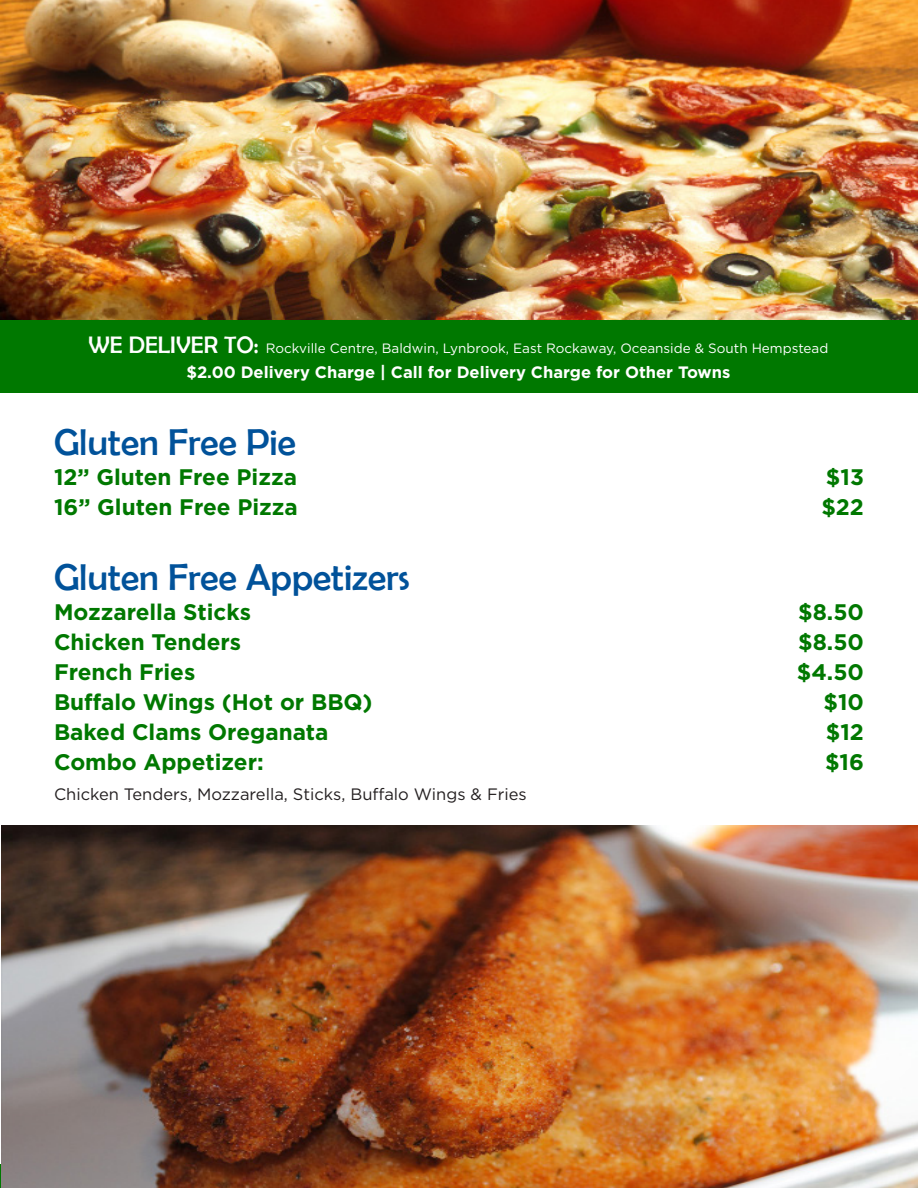
<style>
.page{position:relative;width:918px;height:1188px;background:#fff}
.page>*{position:absolute;margin:0;border:0;box-sizing:border-box;transform-origin:0 0}
.t1{font:37.5px "Berlin Sans FB";color:#01529a}
.t2{font:700 22.5px "Gotham";color:#007800}
.t3{font:700 16.5px "Gotham";color:#fff}
.t4{font:16.5px "Gotham";color:#231f20}
.t5{font:13.5px "Gotham";color:#fff}
.s1{font-family:"Berlin Sans FB";font-size:24px}
</style>
<div class="page">
<img style="left:0;top:0;width:918px;height:320px">
<img style="left:1px;top:825px;width:917px;height:363px">
<div style="left:0;top:320px;width:918px;height:73px;background:#007800"></div>
<p class="t5" style="left:88px;top:339px;width:742px"><span class="s1">WE DELIVER TO:</span> Rockville Centre, Baldwin, Lynbrook, East Rockaway, Oceanside &amp; South Hempstead</p>
<p class="t3" style="left:186px;top:362px;width:546px">$2.00 Delivery Charge | Call for Delivery Charge for Other Towns</p>
<p class="t1" style="left:54px;top:421px;width:243px">Gluten Free Pie</p>
<p class="t2" style="left:54px;top:462px;width:245px">12” Gluten Free Pizza</p>
<p class="t2" style="left:826px;top:462px;width:40px">$13</p>
<p class="t2" style="left:54px;top:492px;width:245px">16” Gluten Free Pizza</p>
<p class="t2" style="left:821px;top:492px;width:44px">$22</p>
<p class="t1" style="left:54px;top:556px;width:357px">Gluten Free Appetizers</p>
<p class="t2" style="left:54px;top:597px;width:199px">Mozzarella Sticks</p>
<p class="t2" style="left:798px;top:597px;width:67px">$8.50</p>
<p class="t2" style="left:54px;top:627px;width:189px">Chicken Tenders</p>
<p class="t2" style="left:798px;top:627px;width:67px">$8.50</p>
<p class="t2" style="left:54px;top:657px;width:143px">French Fries</p>
<p class="t2" style="left:797px;top:657px;width:69px">$4.50</p>
<p class="t2" style="left:54px;top:687px;width:320px">Buffalo Wings (Hot or BBQ)</p>
<p class="t2" style="left:824px;top:687px;width:42px">$10</p>
<p class="t2" style="left:54px;top:717px;width:276px">Baked Clams Oreganata</p>
<p class="t2" style="left:826px;top:717px;width:40px">$12</p>
<p class="t2" style="left:54px;top:747px;width:211px">Combo Appetizer:</p>
<p class="t2" style="left:825px;top:747px;width:40px">$16</p>
<p class="t4" style="left:54px;top:783px;width:474px">Chicken Tenders, Mozzarella, Sticks, Buffalo Wings &amp; Fries</p>
</div>
